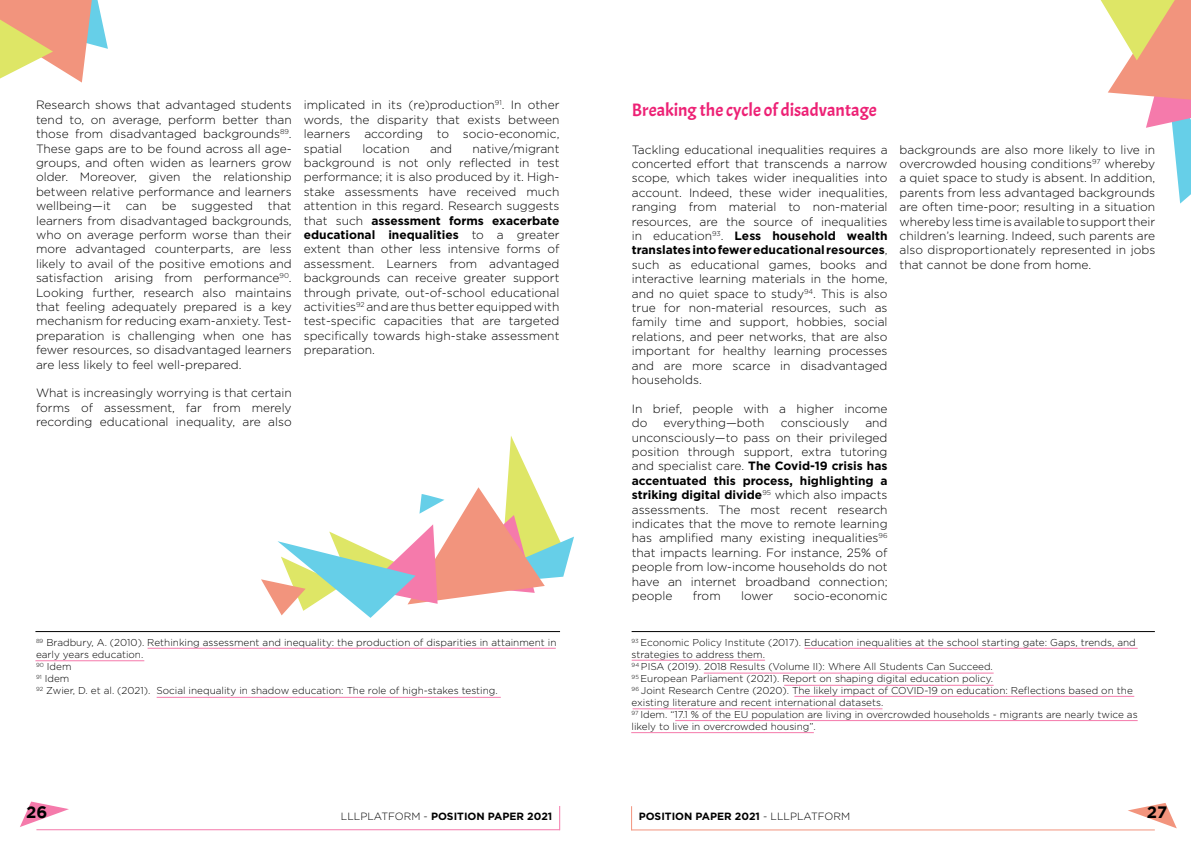
<style>
.page{position:relative;width:1191px;height:842px;background:#fff}
.page>*{position:absolute;margin:0;border:0;box-sizing:border-box;transform-origin:0 0}
.t1{font:18px "Acme";color:#ed2175}
.t2{font:700 16.5px "Gotham";color:#000}
.t3{font:300 12px/14.4px "Gotham HTF";color:#000;text-align:justify}
.t4{font:700 10.5px "Gotham HTF";color:#000}
.t5{font:300 10px/12px "Gotham";color:#000}
.s1{font-weight:700}
.s2{font-weight:300}
</style>
<div class="page">
<svg style="left:1128px;top:803px;width:48px;height:25px"></svg>
<svg style="left:20px;top:801px;width:49px;height:26px"></svg>
<svg style="left:559px;top:806px;width:1px;height:24px"></svg>
<hr style="left:36px;top:829px;width:523px;height:1px;background:#f57aab">
<svg style="left:631px;top:806px;width:1px;height:23px"></svg>
<hr style="left:631px;top:829px;width:523px;height:1px;background:#f2947d">
<svg style="left:0;top:0;width:108px;height:83px"></svg>
<svg style="left:1100px;top:0;width:91px;height:204px"></svg>
<hr style="left:35px;top:631px;width:525px;height:1px;background:#000">
<hr style="left:631px;top:631px;width:523px;height:1px;background:#000">
<hr style="left:148px;top:648px;width:408px;height:1px;background:#f57aab">
<hr style="left:804px;top:648px;width:333px;height:1px;background:#f57aab">
<hr style="left:704px;top:673px;width:289px;height:1px;background:#f57aab">
<hr style="left:631px;top:660px;width:134px;height:1px;background:#f57aab">
<hr style="left:784px;top:685px;width:209px;height:1px;background:#f57aab">
<hr style="left:794px;top:696px;width:340px;height:1px;background:#f57aab">
<hr style="left:632px;top:708px;width:250px;height:1px;background:#f57aab">
<hr style="left:675px;top:720px;width:462px;height:1px;background:#f57aab">
<hr style="left:631px;top:732px;width:183px;height:1px;background:#f57aab">
<hr style="left:157px;top:697px;width:344px;height:1px;background:#f57aab">
<hr style="left:35px;top:660px;width:109px;height:1px;background:#f57aab">
<svg style="left:261px;top:436px;width:313px;height:182px"></svg>
<p class="t3" style="left:36px;top:98px;width:257px">Research shows that advantaged students tend to, on average, perform better than those from disadvantaged backgrounds<sup>89</sup>.<br>These gaps are to be found across all age&shy;groups, and often widen as learners grow older. Moreover, given the relationship between relative performance and learners wellbeing—it can be suggested that learners from disadvantaged backgrounds, who on average perform worse than their more advantaged counterparts, are less likely to avail of the positive emotions and satisfaction arising from performance<sup>90</sup>.<br>Looking further, research also maintains that feeling adequately prepared is a key mechanism for reducing exam-anxiety. Test&shy;preparation is challenging when one has fewer resources, so disadvantaged learners are less likely to feel well-prepared.</p>
<p class="t3" style="left:36px;top:386px;width:257px">What is increasingly worrying is that certain forms of assessment, far from merely recording educational inequality, are also</p>
<p class="t3" style="left:304px;top:98px;width:257px">implicated in its (re)production<sup>91</sup>. In other words, the disparity that exists between learners according to socio-economic, spatial</p>
<p class="t1" style="left:632px;top:99px;width:246px">Breaking the cycle of disadvantage</p>
<p class="t3" style="left:304px;top:141px;width:257px;text-indent:169px">native/migrant background is not only reflected in test performance; it is also produced by it. High&shy;stake assessments have received much attention in this regard. Research suggests that such <span class="s1">assessment forms exacerbate educational inequalities</span> to a greater extent than other less intensive forms of assessment. Learners from advantaged backgrounds can receive greater support through private, out-of-school educational activities<sup>92</sup> and are thus better equipped with test-specific capacities that are targeted specifically towards high-stake assessment preparation.</p>
<p class="t3" style="left:632px;top:142px;width:257px">Tackling educational inequalities requires a concerted effort that transcends a narrow scope, which takes wider inequalities into account. Indeed, these wider inequalities, ranging from material to non-material resources, are the source of inequalities in education<sup>93</sup>. <span class="s1">Less household wealth translates into fewer educational resources</span>, such as educational games, books and interactive learning materials in the home, and no quiet space to study<sup>94</sup>. This is also true for non-material resources, such as family time and support, hobbies, social relations, and peer networks, that are also important for healthy learning processes and are more scarce in disadvantaged households.</p>
<p class="t3" style="left:632px;top:401px;width:257px">In brief, people with a higher income do</p>
<p class="t3" style="left:362px;top:141px;width:49px">location</p>
<p class="t3" style="left:430px;top:141px;width:24px">and</p>
<p class="t3" style="left:632px;top:416px;width:257px;text-indent:233px">and unconsciously—to pass on their privileged position through support, extra tutoring and specialist care. <span class="s1">The Covid-19 crisis has accentuated this process, highlighting a striking digital divide</span><sup>95</sup> which also impacts assessments. The most recent research indicates that the move to remote learning has amplified many existing inequalities<sup>96 </sup>that impacts learning. For instance, 25% of people from low-income households do not have an internet broadband connection; people</p>
<p class="t3" style="left:663px;top:416px;width:103px">everything—both</p>
<p class="t3" style="left:780px;top:416px;width:70px">consciously</p>
<p class="t3" style="left:693px;top:588px;width:29px">from</p>
<p class="t3" style="left:741px;top:588px;width:34px">lower</p>
<p class="t3" style="left:794px;top:588px;width:95px">socio-economic</p>
<p class="t3" style="left:899px;top:142px;width:257px">backgrounds are also more likely to live in overcrowded housing conditions<sup>97</sup> whereby a quiet space to study is absent. In addition, parents from less advantaged backgrounds are often time-poor; resulting in a situation whereby less time is available to support their children’s learning. Indeed, such parents are also disproportionately represented in jobs that cannot be done from home.</p>
<p class="t5" style="left:36px;top:637px;width:522px"><sup>89</sup> Bradbury, A. (2010). Rethinking assessment and inequality: the production of disparities in attainment in early years education.</p>
<p class="t5" style="left:36px;top:661px;width:37px"><sup>90</sup> Idem</p>
<p class="t5" style="left:36px;top:673px;width:35px"><sup>91</sup> Idem</p>
<p class="t5" style="left:36px;top:685px;width:463px"><sup>92</sup> Zwier, D. et al. (2021). Social inequality in shadow education: The role of high-stakes testing.</p>
<p class="t5" style="left:631px;top:637px;width:505px"><sup>93</sup> Economic Policy Institute (2017). Education inequalities at the school starting gate: Gaps, trends, and strategies to address them.</p>
<p class="t5" style="left:631px;top:661px;width:363px"><sup>94</sup> PISA (2019). 2018 Results (Volume II): Where All Students Can Succeed.</p>
<p class="t5" style="left:631px;top:673px;width:363px"><sup>95</sup> European Parliament (2021). Report on shaping digital education policy.</p>
<p class="t5" style="left:631px;top:685px;width:503px"><sup>96</sup> Joint Research Centre (2020). The likely impact of COVID-19 on education: Reflections based on the existing literature and recent international datasets.</p>
<p class="t5" style="left:631px;top:709px;width:507px"><sup>97</sup> Idem. “17.1 % of the EU population are living in overcrowded households - migrants are nearly twice as likely to live in overcrowded housing”.</p>
<h2 class="t2" style="left:26px;top:802px;width:23px">26</h2>
<p class="t4" style="left:341px;top:810px;width:213px"><span class="s2">LLLPLATFORM -</span> POSITION PAPER 2021</p>
<p class="t4" style="left:638px;top:810px;width:213px">POSITION PAPER 2021 <span class="s2">- LLLPLATFORM</span></p>
<h2 class="t2" style="left:1146px;top:802px;width:22px">27</h2>
</div>
